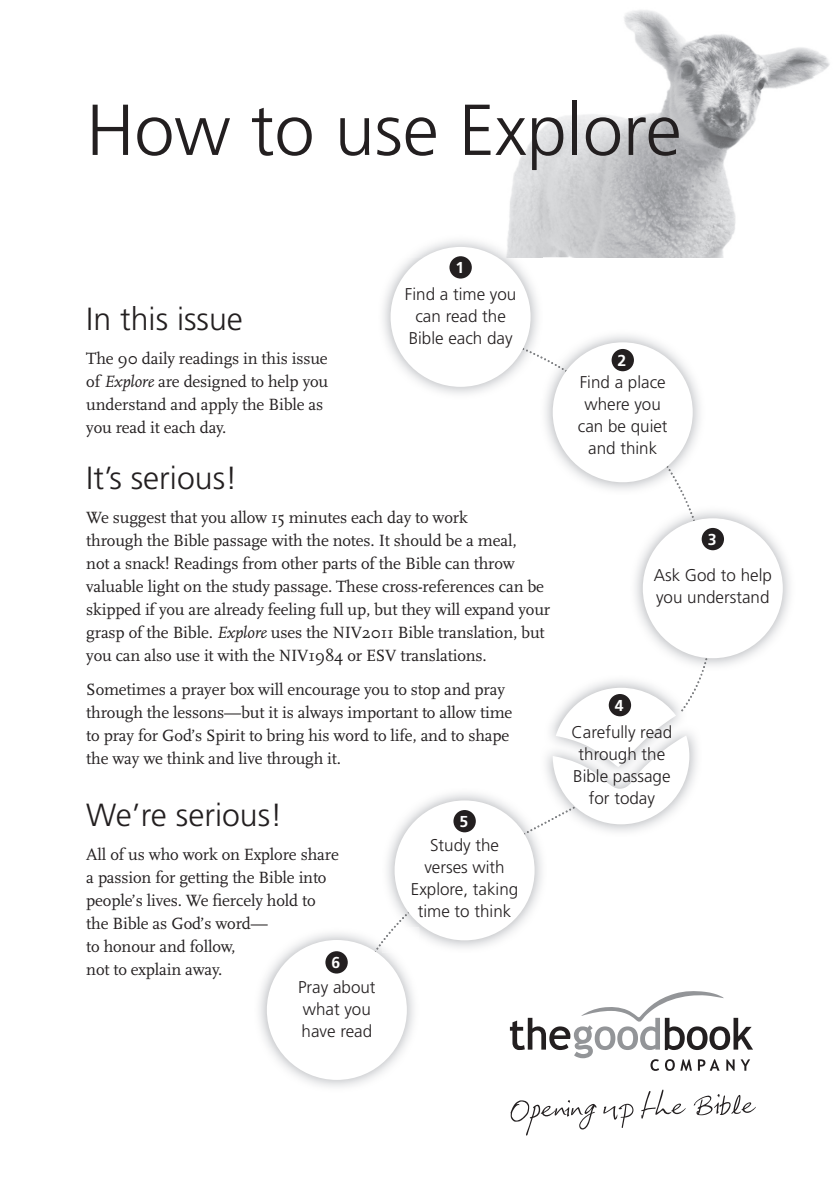
<style>
.page{position:relative;width:840px;height:1197px;background:#fff}
.page>*{position:absolute;margin:0;border:0;box-sizing:border-box;transform-origin:0 0}
.t1{font:300 72px "Frutiger";color:#231f20}
.t2{font:300 32px "Frutiger";color:#231f20}
.t3{font:17px/23px "Scala";letter-spacing:-.01em;color:#231f20}
.t4{font:300 17px/22px "Frutiger";color:#231f20;text-align:center}
.t5{font:700 15.8px "Frutiger";color:#fff}
.s1{font-style:italic}
</style>
<div class="page">
<img style="left:508px;top:10px;width:322px;height:247px">
<svg style="left:509px;top:991px;width:243px;height:80px"></svg>
<svg style="left:510px;top:1100px;width:86px;height:35px"></svg>
<svg style="left:603px;top:1103px;width:30px;height:25px"></svg>
<svg style="left:641px;top:1089px;width:44px;height:29px"></svg>
<svg style="left:693px;top:1094px;width:62px;height:21px"></svg>
<svg style="left:509px;top:991px;width:72px;height:27px"></svg>
<img style="left:259px;top:933px;width:155px;height:154px">
<img style="left:351px;top:941px;width:31px;height:15px">
<div style="left:267px;top:940px;width:140px;height:140px;background:#fff;border-radius:50%"></div>
<div style="left:325px;top:951px;width:22px;height:22px;background:#231f20;border-radius:50%"></div>
<img style="left:387px;top:793px;width:155px;height:155px">
<img style="left:518px;top:825px;width:21px;height:33px">
<img style="left:382px;top:927px;width:37px;height:25px">
<img style="left:382px;top:927px;width:13px;height:16px">
<div style="left:394px;top:800px;width:140px;height:140px;background:#fff;border-radius:50%"></div>
<div style="left:453px;top:810px;width:22px;height:22px;background:#231f20;border-radius:50%"></div>
<img style="left:540px;top:793px;width:6px;height:43px">
<svg style="left:540px;top:822px;width:6px;height:3px"></svg>
<img style="left:635px;top:511px;width:155px;height:155px">
<img style="left:687px;top:506px;width:20px;height:16px">
<svg style="left:552px;top:598px;width:160px;height:226px"></svg>
<div style="left:642px;top:518px;width:140px;height:140px;background:#fff;border-radius:50%"></div>
<div style="left:701px;top:528px;width:22px;height:22px;background:#231f20;border-radius:50%"></div>
<img style="left:542px;top:335px;width:158px;height:159px">
<img style="left:543px;top:358px;width:34px;height:37px">
<div style="left:552px;top:342px;width:140px;height:140px;background:#fff;border-radius:50%"></div>
<div style="left:611px;top:349px;width:22px;height:22px;background:#231f20;border-radius:50%"></div>
<img style="left:383px;top:234px;width:159px;height:160px">
<img style="left:540px;top:330px;width:2px;height:64px">
<div style="left:390px;top:247px;width:140px;height:140px;background:#fff;border-radius:50%"></div>
<div style="left:449px;top:256px;width:22px;height:23px;background:#231f20;border-radius:50%"></div>
<h1 class="t1" style="left:86px;top:89px;width:596px">How to use Explore</h1>
<p class="t5" style="left:455px;top:258px;width:10px">1</p>
<p class="t4" style="left:405px;top:284px;width:113px">Find a time you can read the<br>Bible each day</p>
<h2 class="t2" style="left:86px;top:301px;width:158px">In this issue</h2>
<p class="t3" style="left:86px;top:348px;width:243px">The 90 daily readings in this issue of <span class="s1">Explore</span> are designed to help you understand and apply the Bible as you read it each day.</p>
<h2 class="t2" style="left:86px;top:459px;width:153px">It’s serious!</h2>
<p class="t3" style="left:86px;top:506px;width:465px">We suggest that you allow 15 minutes each day to work<br>through the Bible passage with the notes. It should be a meal,<br>not a snack! Readings from other parts of the Bible can throw valuable light on the study passage. These cross-references can be skipped if you are already feeling full up, but they will expand your grasp of the Bible. <span class="s1">Explore</span> uses the NIV2011 Bible translation, but you can also use it with the NIV1984 or ESV translations.</p>
<p class="t3" style="left:86px;top:679px;width:427px">Sometimes a prayer box will encourage you to stop and pray through the lessons—but it is always important to allow time to pray for God’s Spirit to bring his word to life, and to shape the way we think and live through it.</p>
<h2 class="t2" style="left:86px;top:796px;width:198px">We’re serious!</h2>
<p class="t3" style="left:86px;top:843px;width:254px">All of us who work on Explore share a passion for getting the Bible into people’s lives. We fiercely hold to the Bible as God’s word—<br>to honour and follow,<br>not to explain away.</p>
<p class="t5" style="left:459px;top:812px;width:10px">5</p>
<p class="t4" style="left:411px;top:834px;width:109px">Study the verses with<br>Explore, taking time to think</p>
<p class="t5" style="left:331px;top:953px;width:10px">6</p>
<p class="t4" style="left:298px;top:976px;width:79px;text-align:left">Pray about what you have read</p>
<p class="t5" style="left:617px;top:351px;width:10px">2</p>
<p class="t4" style="left:577px;top:371px;width:91px">Find a place where you can be quiet and think</p>
<p class="t5" style="left:707px;top:530px;width:10px">3</p>
<p class="t4" style="left:653px;top:564px;width:120px;text-align:left">Ask God to help you understand</p>
<p class="t5" style="left:614px;top:696px;width:10px">4</p>
<p class="t4" style="left:571px;top:722px;width:102px">Carefully read through the<br>Bible passage for today</p>
</div>
